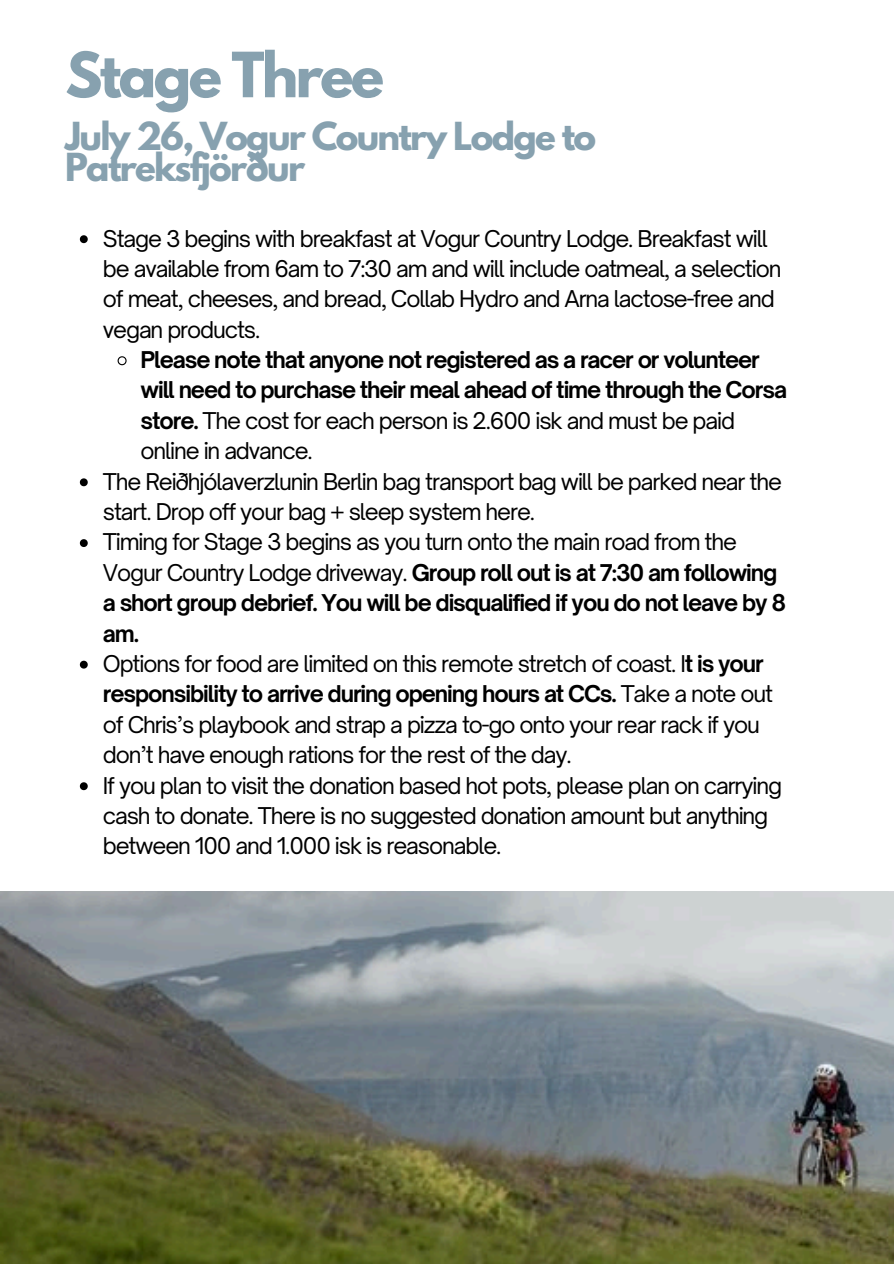
<style>
.page{position:relative;width:894px;height:1264px;background:#fff}
.page>*{position:absolute;margin:0;border:0;box-sizing:border-box;transform-origin:0 0}
.t1{font:700 55.2px "League Spartan";letter-spacing:-.05em;color:#87a1af}
.t2{font:700 34.2px/31.5px "League Spartan";letter-spacing:-.05em;color:#87a1af}
.t3{font:22.2px/30.3px "Open Sauce One";letter-spacing:-.05em;color:#000}
.t4{font:700 22.2px/30.3px "Open Sauce One";letter-spacing:-.05em;color:#000}
.s1{font-weight:400}
.s2{font-weight:700}
</style>
<div class="page">
<svg style="left:80px;top:235px;width:8px;height:8px"></svg>
<svg style="left:117px;top:356px;width:10px;height:10px"></svg>
<svg style="left:80px;top:478px;width:8px;height:8px"></svg>
<svg style="left:80px;top:539px;width:8px;height:8px"></svg>
<svg style="left:80px;top:660px;width:8px;height:8px"></svg>
<svg style="left:80px;top:782px;width:8px;height:8px"></svg>
<img style="left:0;top:891px;width:893px;height:372px">
<p class="t1" style="left:65px;top:48px;width:320px">Stage Three</p>
<p class="t2" style="left:65px;top:125px;width:532px">July 26, Vogur Country Lodge to<br>Patreksfjörður</p>
<h1 class="t3" style="left:103px;top:223px;width:680px">Stage 3 begins with breakfast at Vogur Country Lodge. Breakfast will be available from 6am to 7:30 am and will include oatmeal, a selection of meat, cheeses, and bread, Collab Hydro and Arna lactose-free and vegan products.</h1>
<h2 class="t4" style="left:140px;top:344px;width:648px">Please note that anyone not registered as a racer or volunteer will need to purchase their meal ahead of time through the Corsa store. <span class="s1">The cost for each person is 2.600 isk and must be paid online in advance.</span></h2>
<p class="t3" style="left:103px;top:466px;width:680px">The Reiðhjólaverzlunin Berlin bag transport bag will be parked near the start. Drop off your bag + sleep system here.</p>
<p class="t4" style="left:103px;top:526px;width:684px"><span class="s1">Timing for Stage 3 begins as you turn onto the main road from the Vogur Country Lodge driveway.</span> Group roll out is at 7:30 am following a short group debrief. You will be disqualified if you do not leave by 8 am.</p>
<p class="t3" style="left:103px;top:648px;width:671px">Options for food are limited on this remote stretch of coast. I<span class="s2">t is your responsibility to arrive during opening hours at CCs.</span> Take a note out of Chris’s playbook and strap a pizza to-go onto your rear rack if you don’t have enough rations for the rest of the day.</p>
<p class="t3" style="left:103px;top:770px;width:680px">If you plan to visit the donation based hot pots, please plan on carrying cash to donate. There is no suggested donation amount but anything between 100 and 1.000 isk is reasonable.</p>
</div>
